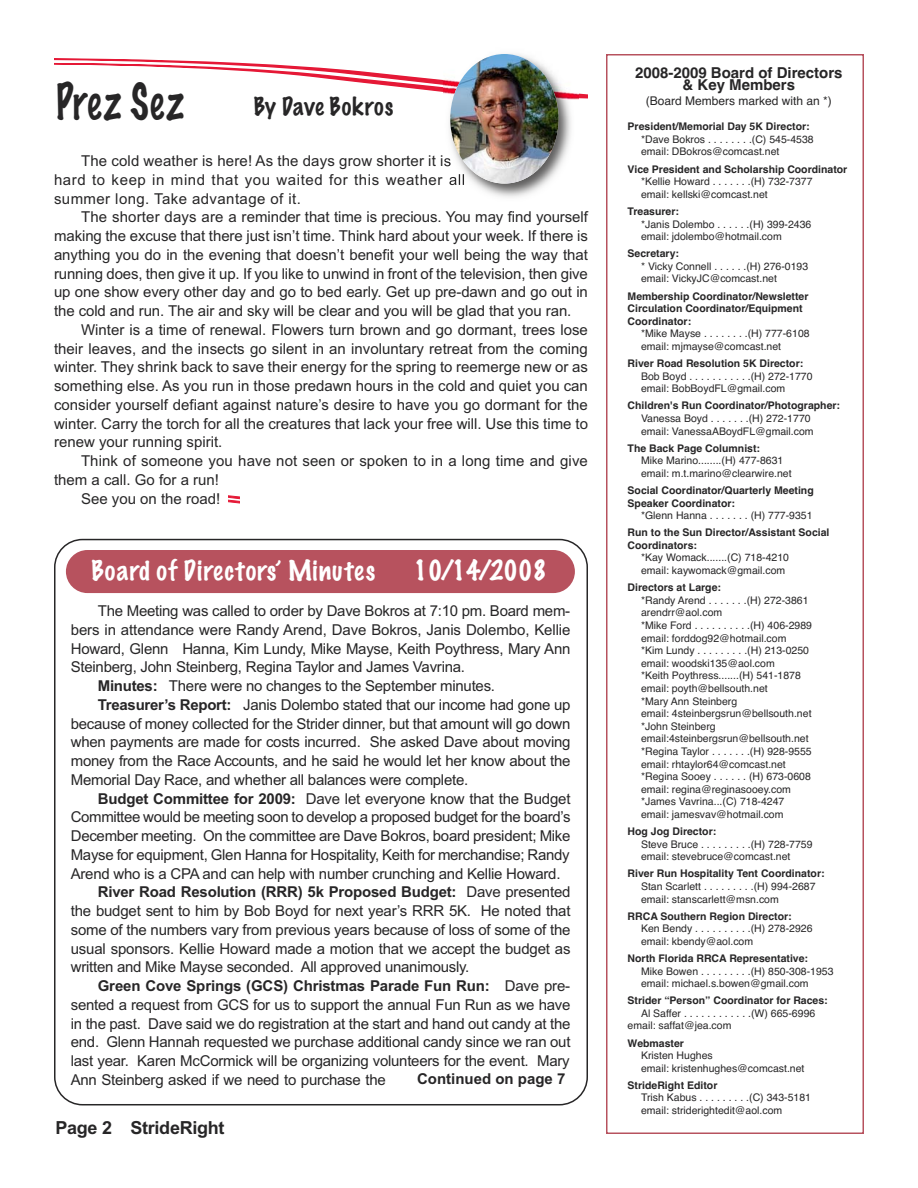
<style>
.page{position:relative;width:918px;height:1188px;background:#fff}
.page>*{position:absolute;margin:0;border:0;box-sizing:border-box;transform-origin:0 0}
.t1{font:100 45px "Marker Felt";letter-spacing:.035em;color:#272627;scale:.83 1}
.t2{font:100 25.5px "Marker Felt";letter-spacing:.035em;color:#fff}
.t3{font:100 23.1px "Marker Felt";letter-spacing:.025em;color:#272627}
.t4{font:700 18px "Arial";letter-spacing:-.015em;color:#272627}
.t5{font:15px/18.8px "Arial";letter-spacing:-.015em;color:#272627;text-align:justify}
.t6{font:700 15px "Arial";letter-spacing:-.01em;color:#272627}
.t7{font:15px/18.8px "Arial";letter-spacing:.03em;color:#272627}
.t8{font:15px "Arial";letter-spacing:.005em;color:#272627}
.t9{font:700 15px/12px "Helvetica";color:#272627;text-align:center}
.t10{font:12px "Helvetica";color:#272627}
.t11{font:10.5px/12.6px "Helvetica";color:#272627}
.t12{font:700 10.5px/12.6px "Helvetica";color:#272627}
.s1{font-weight:700}
.s2{font-weight:400}
</style>
<div class="page">
<svg style="left:54px;top:58px;width:534px;height:41px"></svg>
<div style="left:606px;top:54px;width:258px;height:1080px;border:2px solid #b7525e"></div>
<svg style="left:54px;top:539px;width:534px;height:566px"></svg>
<div style="left:66px;top:550px;width:509px;height:43px;background:#b7525e;border-radius:22px"></div>
<svg style="left:229px;top:495px;width:10px;height:9px"></svg>
<img style="left:443px;top:54px;width:135px;height:144px">
<img style="left:450px;top:54px;width:109px;height:130px;border-radius:50%">
<h1 class="t1" style="left:56px;top:70px;width:156px">Prez Sez</h1>
<h3 class="t3" style="left:254px;top:90px;width:141px">By Dave Bokros</h3>
<p class="t7" style="left:54px;top:152px;width:413px;text-indent:27px">The cold weather is here! As the days grow shorter it is hard to keep in mind that you waited for this weather all summer long. Take advantage of it.</p>
<p class="t5" style="left:54px;top:208px;width:536px;text-indent:27px">The shorter days are a reminder that time is precious. You may find yourself making the excuse that there just isn’t time. Think hard about your week. If there is anything you do in the evening that doesn’t benefit your well being the way that running does, then give it up. If you like to unwind in front of the television, then give up one show every other day and go to bed early. Get up pre-dawn and go out in the cold and run. The air and sky will be clear and you will be glad that you ran.</p>
<p class="t5" style="left:54px;top:320px;width:535px;text-indent:27px">Winter is a time of renewal. Flowers turn brown and go dormant, trees lose their leaves, and the insects go silent in an involuntary retreat from the coming winter. They shrink back to save their energy for the spring to reemerge new or as something else. As you run in those predawn hours in the cold and quiet you can consider yourself defiant against nature’s desire to have you go dormant for the winter. Carry the torch for all the creatures that lack your free will. Use this time to renew your running spirit.</p>
<p class="t8" style="left:81px;top:452px;width:508px">Think of someone you have not seen or spoken to in a long time and give</p>
<p class="t5" style="left:54px;top:470px;width:167px">them a call. Go for a run!</p>
<p class="t5" style="left:81px;top:489px;width:141px">See you on the road!</p>
<h2 class="t2" style="left:92px;top:552px;width:285px">Board of Directors’ Minutes</h2>
<h2 class="t2" style="left:414px;top:552px;width:135px">10/14/2008</h2>
<p class="t5" style="left:98px;top:602px;width:474px">The Meeting was called to order by Dave Bokros at 7:10 pm. Board mem-</p>
<p class="t5" style="left:71px;top:620px;width:501px">bers in attendance were Randy Arend, Dave Bokros, Janis Dolembo, Kellie</p>
<p class="t5" style="left:71px;top:639px;width:501px">Howard, Glenn Hanna, Kim Lundy, Mike Mayse, Keith Poythress, Mary Ann</p>
<p class="t5" style="left:71px;top:658px;width:396px">Steinberg, John Steinberg, Regina Taylor and James Vavrina.</p>
<p class="t5" style="left:98px;top:677px;width:399px"><span class="s1">Minutes:</span> There were no changes to the September minutes.</p>
<p class="t5" style="left:98px;top:695px;width:474px"><span class="s1">Treasurer’s Report:</span> Janis Dolembo stated that our income had gone up</p>
<p class="t5" style="left:71px;top:714px;width:501px">because of money collected for the Strider dinner, but that amount will go down</p>
<p class="t5" style="left:71px;top:733px;width:501px">when payments are made for costs incurred. She asked Dave about moving</p>
<p class="t5" style="left:71px;top:752px;width:501px">money from the Race Accounts, and he said he would let her know about the</p>
<p class="t5" style="left:71px;top:770px;width:399px">Memorial Day Race, and whether all balances were complete.</p>
<p class="t5" style="left:98px;top:789px;width:474px"><span class="s1">Budget Committee for 2009:</span> Dave let everyone know that the Budget</p>
<p class="t5" style="left:71px;top:808px;width:501px">Committee would be meeting soon to develop a proposed budget for the board’s</p>
<p class="t5" style="left:71px;top:827px;width:501px">December meeting. On the committee are Dave Bokros, board president; Mike</p>
<p class="t5" style="left:71px;top:845px;width:500px">Mayse for equipment, Glen Hanna for Hospitality, Keith for merchandise; Randy</p>
<p class="t5" style="left:71px;top:864px;width:491px">Arend who is a CPA and can help with number crunching and Kellie Howard.</p>
<p class="t6" style="left:98px;top:884px;width:474px">River Road Resolution (RRR) 5k Proposed Budget: <span class="s2">Dave presented</span></p>
<p class="t5" style="left:71px;top:902px;width:501px">the budget sent to him by Bob Boyd for next year’s RRR 5K. He noted that</p>
<p class="t5" style="left:71px;top:920px;width:501px">some of the numbers vary from previous years because of loss of some of the</p>
<p class="t5" style="left:71px;top:939px;width:501px">usual sponsors. Kellie Howard made a motion that we accept the budget as</p>
<p class="t5" style="left:71px;top:958px;width:400px">written and Mike Mayse seconded. All approved unanimously.</p>
<p class="t6" style="left:98px;top:977px;width:474px">Green Cove Springs (GCS) Christmas Parade Fun Run: <span class="s2">Dave pre-</span></p>
<p class="t5" style="left:71px;top:995px;width:501px">sented a request from GCS for us to support the annual Fun Run as we have</p>
<p class="t5" style="left:71px;top:1014px;width:501px">in the past. Dave said we do registration at the start and hand out candy at the</p>
<p class="t5" style="left:71px;top:1033px;width:501px">end. Glenn Hannah requested we purchase additional candy since we ran out</p>
<p class="t5" style="left:71px;top:1052px;width:500px">last year. Karen McCormick will be organizing volunteers for the event. Mary</p>
<p class="t5" style="left:71px;top:1070px;width:316px">Ann Steinberg asked if we need to purchase the</p>
<p class="t6" style="left:417px;top:1070px;width:150px">Continued on page 7</p>
<p class="t4" style="left:56px;top:1117px;width:170px">Page 2 StrideRight</p>
<p class="t9" style="left:635px;top:67px;width:209px">2008-2009 Board of Directors &amp; Key Members</p>
<p class="t10" style="left:646px;top:94px;width:188px">(Board Members marked with an *)</p>
<p class="t12" style="left:628px;top:120px;width:184px">President/Memorial Day 5K Director:</p>
<p class="t11" style="left:641px;top:133px;width:174px">*Dave Bokros . . . . . . . .(C) 545-4538 email: DBokros@comcast.net</p>
<p class="t12" style="left:628px;top:163px;width:221px">Vice President and Scholarship Coordinator</p>
<p class="t11" style="left:641px;top:175px;width:173px">*Kellie Howard . . . . . . .(H) 732-7377 email: kellski@comcast.net</p>
<p class="t12" style="left:628px;top:205px;width:53px">Treasurer:</p>
<p class="t11" style="left:641px;top:218px;width:172px">*Janis Dolembo . . . . . .(H) 399-2436 email: jdolembo@hotmail.com</p>
<p class="t12" style="left:628px;top:247px;width:53px">Secretary:</p>
<p class="t11" style="left:641px;top:260px;width:169px">* Vicky Connell . . . . . .(H) 276-0193 email: VickyJC@comcast.net</p>
<p class="t12" style="left:628px;top:290px;width:182px">Membership Coordinator/Newsletter<br>Circulation Coordinator/Equipment<br>Coordinator:</p>
<p class="t11" style="left:641px;top:327px;width:170px">*Mike Mayse . . . . . . . .(H) 777-6108 email: mjmayse@comcast.net</p>
<p class="t12" style="left:628px;top:357px;width:177px">River Road Resolution 5K Director:</p>
<p class="t11" style="left:641px;top:370px;width:173px">Bob Boyd . . . . . . . . . . .(H) 272-1770 email: BobBoydFL@gmail.com</p>
<p class="t12" style="left:628px;top:399px;width:214px">Children's Run Coordinator/Photographer:</p>
<p class="t11" style="left:641px;top:412px;width:174px">Vanessa Boyd . . . . . . .(H) 272-1770 email: VanessaABoydFL@gmail.com</p>
<p class="t12" style="left:628px;top:442px;width:134px">The Back Page Columnist:</p>
<p class="t11" style="left:641px;top:454px;width:152px">Mike Marino........(H) 477-8631 email: m.t.marino@clearwire.net</p>
<p class="t12" style="left:628px;top:484px;width:188px">Social Coordinator/Quarterly Meeting<br>Speaker Coordinator:</p>
<p class="t11" style="left:641px;top:509px;width:173px">*Glenn Hanna . . . . . . . (H) 777-9351</p>
<p class="t12" style="left:628px;top:526px;width:203px">Run to the Sun Director/Assistant Social<br>Coordinators:</p>
<p class="t11" style="left:641px;top:552px;width:150px">*Kay Womack.......(C) 718-4210 email: kaywomack@gmail.com</p>
<p class="t12" style="left:628px;top:581px;width:95px">Directors at Large:</p>
<p class="t11" style="left:641px;top:594px;width:172px">*Randy Arend . . . . . . .(H) 272-3861 arendrr@aol.com<br>*Mike Ford . . . . . . . . . .(H) 406-2989 email: forddog92@hotmail.com<br>*Kim Lundy . . . . . . . . .(H) 213-0250 email: woodski135@aol.com<br>*Keith Poythress.......(H) 541-1878 email: poyth@bellsouth.net<br>*Mary Ann Steinberg<br>email: 4steinbergsrun@bellsouth.net *John Steinberg email:4steinbergsrun@bellsouth.net *Regina Taylor . . . . . . .(H) 928-9555 email: rhtaylor64@comcast.net *Regina Sooey . . . . . . (H) 673-0608 email: regina@reginasooey.com *James Vavrina...(C) 718-4247 email: jamesvav@hotmail.com</p>
<p class="t12" style="left:628px;top:825px;width:90px">Hog Jog Director:</p>
<p class="t11" style="left:641px;top:838px;width:173px">Steve Bruce . . . . . . . . .(H) 728-7759 email: stevebruce@comcast.net</p>
<p class="t12" style="left:628px;top:867px;width:198px">River Run Hospitality Tent Coordinator:</p>
<p class="t11" style="left:641px;top:880px;width:176px">Stan Scarlett . . . . . . . . .(H) 994-2687 email: stanscarlett@msn.com</p>
<p class="t12" style="left:628px;top:910px;width:166px">RRCA Southern Region Director:</p>
<p class="t11" style="left:641px;top:922px;width:173px">Ken Bendy . . . . . . . . . .(H) 278-2926 email: kbendy@aol.com</p>
<p class="t12" style="left:628px;top:952px;width:182px">North Florida RRCA Representative:</p>
<p class="t11" style="left:641px;top:965px;width:194px">Mike Bowen . . . . . . . . .(H) 850-308-1953 email: michael.s.bowen@gmail.com</p>
<p class="t12" style="left:628px;top:994px;width:202px">Strider “Person” Coordinator for Races:</p>
<p class="t11" style="left:628px;top:1007px;width:189px;text-indent:13px">Al Saffer . . . . . . . . . . . .(W) 665-6996 email: saffat@jea.com</p>
<p class="t12" style="left:628px;top:1037px;width:58px">Webmaster</p>
<p class="t11" style="left:641px;top:1049px;width:165px">Kristen Hughes<br>email: kristenhughes@comcast.net</p>
<p class="t12" style="left:628px;top:1079px;width:91px">StrideRight Editor</p>
<p class="t11" style="left:641px;top:1092px;width:172px">Trish Kabus . . . . . . . . .(C) 343-5181 email: striderightedit@aol.com</p>
</div>
